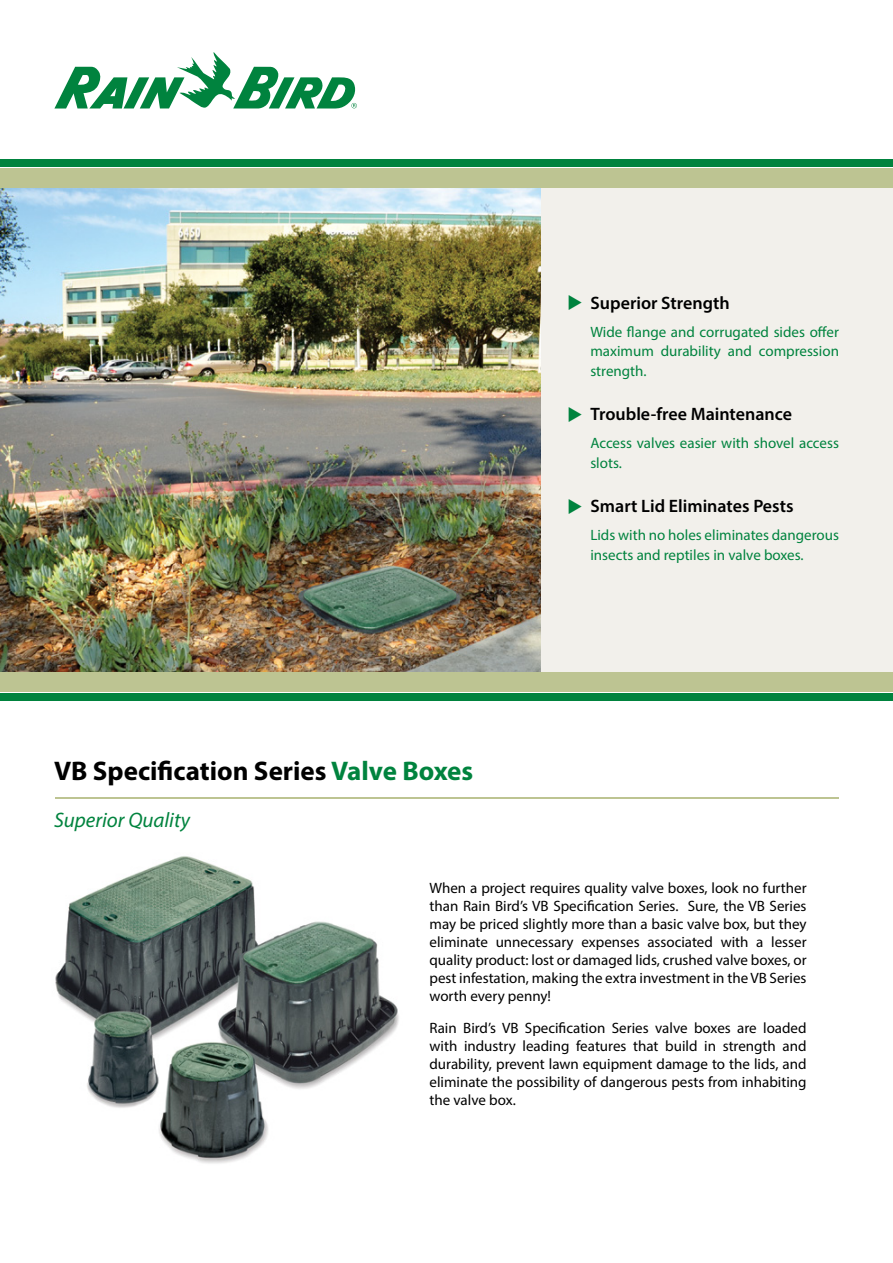
<style>
.page{position:relative;width:893px;height:1263px;background:#fff}
.page>*{position:absolute;margin:0;border:0;box-sizing:border-box;transform-origin:0 0}
.t1{font:700 27px "Myriad Pro";color:#000}
.t2{font:italic 21px "Myriad Pro";color:#00833e}
.t3{font:600 18px "Myriad Pro";color:#000}
.t4{font:15px/18px "Myriad Pro";color:#000;text-align:justify}
.t5{font:15px/19.5px "Myriad Pro";color:#00833e}
.s1{color:#00833e}
</style>
<div class="page">
<img style="left:0;top:188px;width:542px;height:484px">
<img style="left:55px;top:856px;width:344px;height:308px">
<div style="left:542px;top:188px;width:351px;height:486px;background:#f2f0eb"></div>
<svg style="left:54px;top:52px;width:303px;height:57px"></svg>
<div style="left:0;top:159px;width:893px;height:8px;background:#00833e"></div>
<div style="left:0;top:168px;width:893px;height:20px;background:#bdc492"></div>
<div style="left:0;top:693px;width:893px;height:8px;background:#00833e"></div>
<div style="left:0;top:672px;width:893px;height:20px;background:#bdc492"></div>
<hr style="left:56px;top:797px;width:783px;height:1px;background:#bdc492">
<h1 class="t1" style="left:54px;top:753px;width:421px">VB Specification Series <span class="s1">Valve Boxes</span></h1>
<h2 class="t2" style="left:54px;top:807px;width:138px">Superior Quality</h2>
<p class="t3" style="left:591px;top:291px;width:141px">Superior Strength</p>
<p class="t5" style="left:590px;top:322px;width:250px;text-align:justify">Wide flange and corrugated sides offer maximum durability and compression strength.</p>
<p class="t3" style="left:591px;top:403px;width:203px">Trouble-free Maintenance</p>
<p class="t5" style="left:590px;top:433px;width:250px">Access valves easier with shovel access slots.</p>
<p class="t3" style="left:591px;top:495px;width:204px">Smart Lid Eliminates Pests</p>
<p class="t5" style="left:590px;top:525px;width:250px">Lids with no holes eliminates dangerous insects and reptiles in valve boxes.</p>
<p class="t4" style="left:429px;top:879px;width:379px">When a project requires quality valve boxes, look no further than Rain Bird’s VB Specification Series. Sure, the VB Series may be priced slightly more than a basic valve box, but they eliminate unnecessary expenses associated with a lesser quality product: lost or damaged lids, crushed valve boxes, or pest infestation, making the extra investment in the VB Series worth every penny!</p>
<p class="t4" style="left:429px;top:1018px;width:379px">Rain Bird’s VB Specification Series valve boxes are loaded with industry leading features that build in strength and durability, prevent lawn equipment damage to the lids, and eliminate the possibility of dangerous pests from inhabiting the valve box.</p>
</div>
